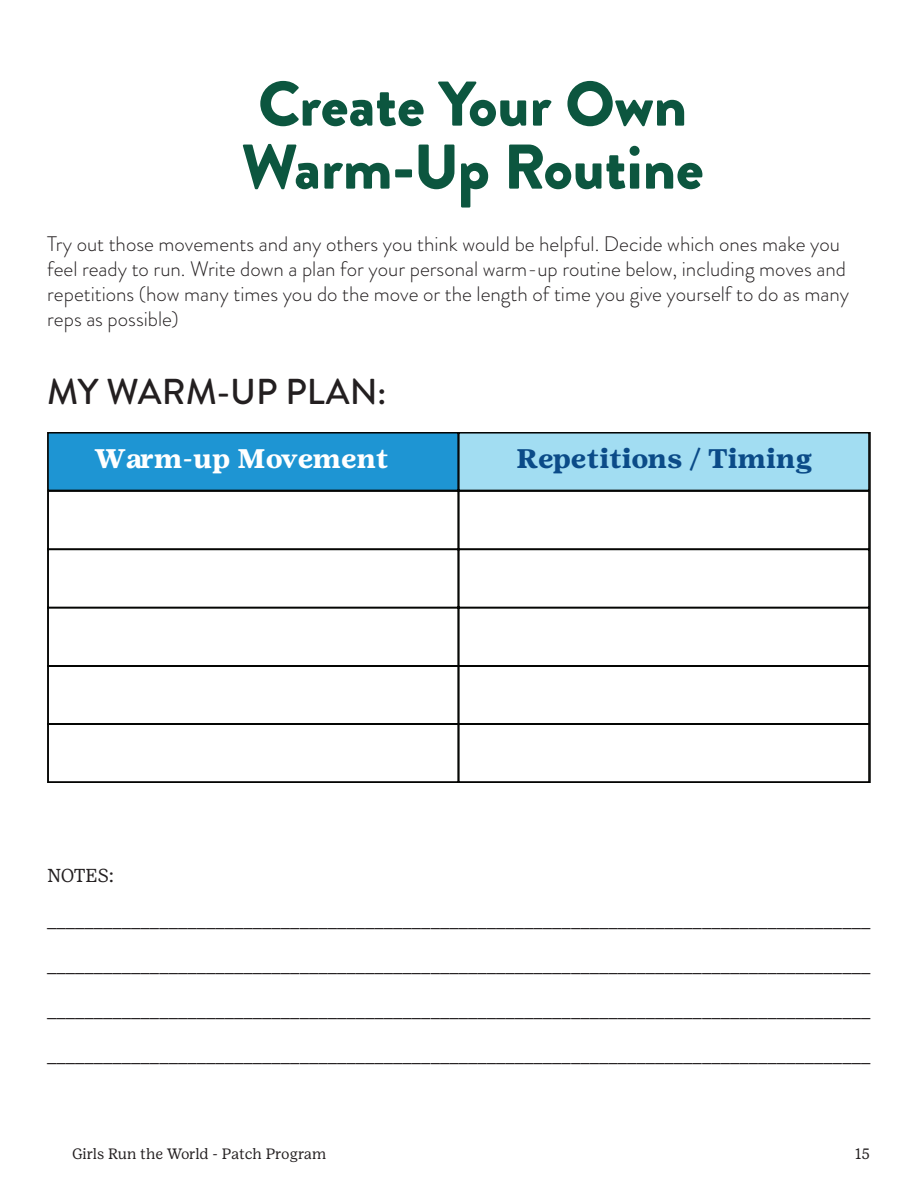
<style>
.page{position:relative;width:918px;height:1188px;background:#fff}
.page>*{position:absolute;margin:0;border:0;box-sizing:border-box;transform-origin:0 0}
.t1{font:900 63px/63px "Brandon Grotesque";color:#0c563f}
.t2{font:500 36px "Brandon Grotesque";color:#231f20}
.t3{font:700 26.85px "Girl Scout Text";color:#0b4b88;scale:1.06 1}
.t4{font:700 26.85px "Girl Scout Text";color:#fff;scale:1.06 1}
.t5{font:300 21px/25.2px "Brandon Grotesque";color:#231f20}
.t6{font:18.75px "Girl Scout Text";letter-spacing:-.015em;color:#231f20}
.t7{font:15px "Girl Scout Text";letter-spacing:-.01em;color:#231f20}
</style>
<div class="page">
<div style="left:47px;top:432px;width:412px;height:59px;background:#1e95d3;border:2px solid #040503"></div>
<svg style="left:47px;top:490px;width:410px;height:293px"></svg>
<div style="left:458px;top:432px;width:412px;height:59px;background:#a2ddf2;border:2px solid #040503"></div>
<svg style="left:457px;top:490px;width:413px;height:293px"></svg>
<h1 class="t1" style="left:241px;top:73px;width:464px">Create Your Own<br>Warm-Up Routine</h1>
<p class="t5" style="left:47px;top:231px;width:803px">Try out those movements and any others you think would be helpful. Decide which ones make you feel ready to run. Write down a plan for your personal warm-up routine below, including moves and repetitions (how many times you do the move or the length of time you give yourself to do as many reps as possible)</p>
<h2 class="t2" style="left:47px;top:366px;width:341px">MY WARM-UP PLAN:</h2>
<h3 class="t4" style="left:95px;top:443px;width:279px">Warm-up Movement</h3>
<h3 class="t3" style="left:516px;top:443px;width:281px">Repetitions / Timing</h3>
<p class="t6" style="left:47px;top:865px;width:68px">NOTES:</p>
<p class="t6" style="left:47px;top:910px;width:825px">________________________________________________________________________________________</p>
<p class="t6" style="left:47px;top:955px;width:825px">________________________________________________________________________________________</p>
<p class="t6" style="left:47px;top:1000px;width:825px">________________________________________________________________________________________</p>
<p class="t6" style="left:47px;top:1045px;width:825px">________________________________________________________________________________________</p>
<p class="t7" style="left:72px;top:1145px;width:256px">Girls Run the World - Patch Program</p>
<p class="t7" style="left:855px;top:1145px;width:16px">15</p>
</div>
